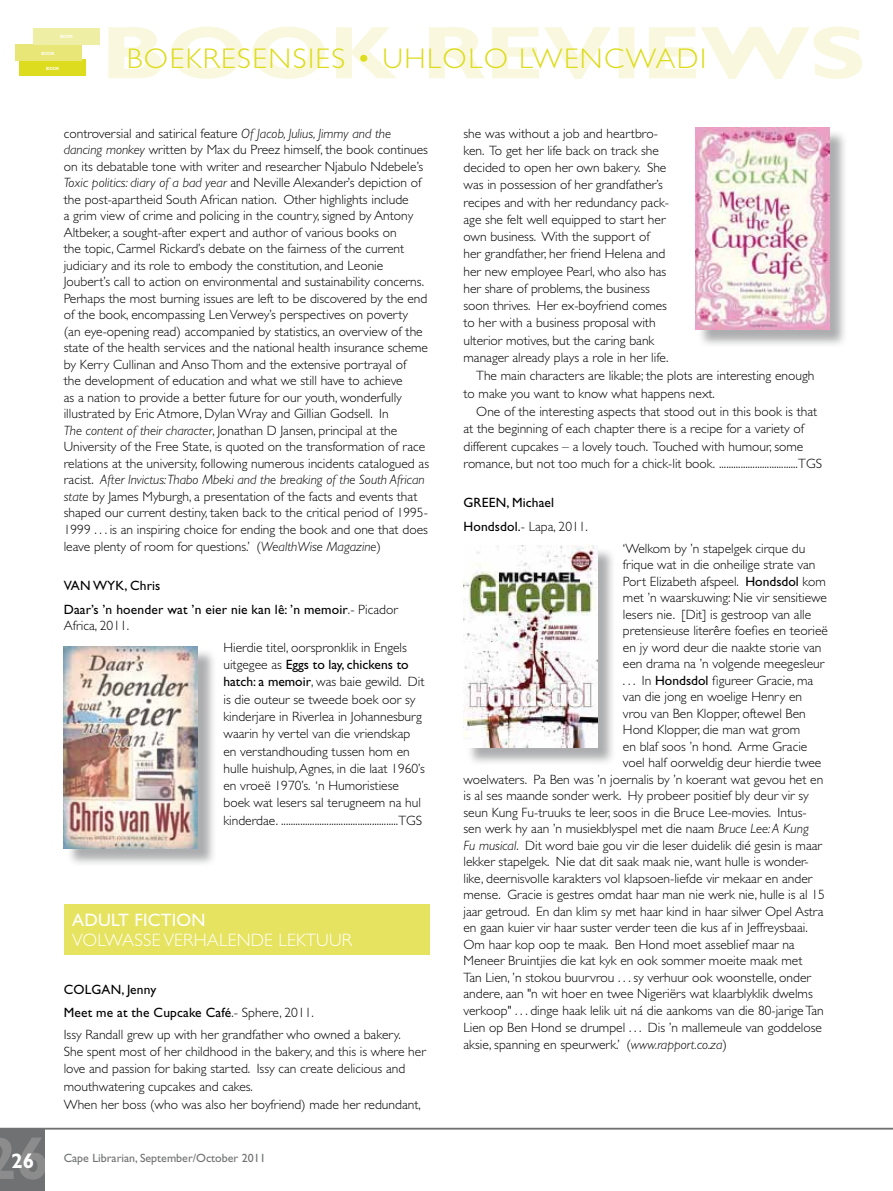
<style>
.page{position:relative;width:893px;height:1191px;background:#fff}
.page>*{position:absolute;margin:0;border:0;box-sizing:border-box;transform-origin:0 0}
.t1{font:700 60px "Gill Sans";color:#fff}
.t2{font:300 28.5px "Gill Sans";letter-spacing:.05em;color:#dedc1e}
.t3{font:700 21px "Gill Sans";color:#fff}
.t4{font:300 18px "Gill Sans";letter-spacing:.01em;color:#fff}
.t5{font:18px "Gill Sans";letter-spacing:.01em;color:#fff}
.t6{font:300 13.5px/17.2px "Gill Sans";color:#000}
.t7{font:13.5px/23.7px "Gill Sans";letter-spacing:.01em;color:#000}
.t8{font:12px "Gill Sans";color:#707172}
.t9{font:700 4.35px "Arial";color:#fff}
.s1{font-style:italic}
.s2{font-weight:300}
.s3{font-weight:400}
</style>
<div class="page">
<svg style="left:108px;top:27px;width:754px;height:52px"></svg>
<div style="left:20px;top:59px;width:66px;height:17px;background:#dedc1e"></div>
<div style="left:15px;top:44px;width:66px;height:17px;background:#e9e678"></div>
<div style="left:34px;top:28px;width:66px;height:17px;background:#efeea5"></div>
<div style="left:0;top:1129px;width:45px;height:62px;background:#707172"></div>
<hr style="left:0;top:1127px;width:893px;height:2px;background:#707172">
<div style="left:64px;top:904px;width:365px;height:50px;background:#e6e360"></div>
<div style="left:66px;top:648px;width:151px;height:219px;background:#929395;opacity:.75"></div>
<img style="left:64px;top:646px;width:134px;height:202px">
<div style="left:697px;top:130px;width:151px;height:218px;background:#929395;opacity:.75"></div>
<img style="left:695px;top:127px;width:134px;height:203px">
<div style="left:466px;top:547px;width:150px;height:219px;background:#929395;opacity:.75"></div>
<img style="left:463px;top:545px;width:134px;height:202px">
<p class="t9" style="left:60px;top:33px;width:15px">BOOK</p>
<p class="t9" style="left:42px;top:50px;width:15px">BOOK</p>
<p class="t9" style="left:46px;top:66px;width:15px">BOOK</p>
<h2 class="t2" style="left:127px;top:42px;width:581px">BOEKRESENSIES • UHLOLO LWENCWADI</h2>
<p class="t6" style="left:64px;top:125px;width:367px;line-height:16.5px">controversial and satirical feature <span class="s1">Of Jacob, Julius, Jimmy and the dancing monkey</span> written by Max du Preez himself, the book continues on its debatable tone with writer and researcher Njabulo Ndebele’s <span class="s1">Toxic politics: diary of a bad year</span> and Neville Alexander’s depiction of the post-apartheid South African nation. Other highlights include<br>a grim view of crime and policing in the country, signed by Antony Altbeker, a sought-after expert and author of various books on<br>the topic, Carmel Rickard’s debate on the fairness of the current judiciary and its role to embody the constitution, and Leonie Joubert’s call to action on environmental and sustainability concerns.<br>Perhaps the most burning issues are left to be discovered by the end of the book, encompassing Len Verwey’s perspectives on poverty<br>(an eye-opening read) accompanied by statistics, an overview of the state of the health services and the national health insurance scheme by Kerry Cullinan and Anso Thom and the extensive portrayal of<br>the development of education and what we still have to achieve<br>as a nation to provide a better future for our youth, wonderfully illustrated by Eric Atmore, Dylan Wray and Gillian Godsell. In<br><span class="s1">The content of their character</span>, Jonathan D Jansen, principal at the University of the Free State, is quoted on the transformation of race relations at the university, following numerous incidents catalogued as racist. <span class="s1">After Invictus: Thabo Mbeki and the breaking of the South African state</span> by James Myburgh, a presentation of the facts and events that shaped our current destiny, taken back to the critical period of 1995- 1999 . . . is an inspiring choice for ending the book and one that does leave plenty of room for questions.’ (<span class="s1">WealthWise Magazine</span>)</p>
<p class="t7" style="left:64px;top:574px;width:336px">Van Wyk, Chris<br>Daar’s ’n hoender wat ’n eier nie kan lê: ’n memoir<span class="s2">.- Picador</span></p>
<p class="t6" style="left:64px;top:617px;width:67px">Africa, 2011.</p>
<p class="t6" style="left:223px;top:639px;width:203px">Hierdie titel, oorspronklik in Engels uitgegee as <span class="s3">Eggs to lay, chickens to hatch: a memoir</span>, was baie gewild. Dit is die outeur se tweede boek oor sy kinderjare in Riverlea in Johannesburg waarin hy vertel van die vriendskap en verstandhouding tussen hom en hulle huishulp, Agnes, in die laat 1960’s en vroeë 1970’s. ‘n Humoristiese boek wat lesers sal terugneem na hul kinderdae. .................................................TGS</p>
<h1 class="t1" style="left:-17px;top:1123px;width:68px">26</h1>
<h3 class="t3" style="left:11px;top:1148px;width:25px">26</h3>
<h3 class="t5" style="left:72px;top:909px;width:14px">ADU</h3>
<h3 class="t5" style="left:111px;top:909px;width:96px">LT fiction</h3>
<h3 class="t4" style="left:72px;top:930px;width:23px">volwasse</h3>
<h3 class="t4" style="left:163px;top:930px;width:127px">VERHALENDE lektuur</h3>
<p class="t7" style="left:64px;top:977px;width:252px">Colgan, Jenny<br>Meet me at the Cupcake Café<span class="s2">.- Sphere, 2011.</span></p>
<p class="t6" style="left:64px;top:1026px;width:364px">Issy Randall grew up with her grandfather who owned a bakery.<br>She spent most of her childhood in the bakery, and this is where her love and passion for baking started. Issy can create delicious and mouthwatering cupcakes and cakes.</p>
<p class="t6" style="left:64px;top:1096px;width:359px">When her boss (who was also her boyfriend) made her redundant,</p>
<p class="t8" style="left:64px;top:1151px;width:203px">Cape Librarian, September/October 2011</p>
<p class="t6" style="left:463px;top:124px;width:207px">she was without a job and heartbro&shy;ken. To get her life back on track she decided to open her own bakery. She was in possession of her grandfather’s recipes and with her redundancy pack&shy;age she felt well equipped to start her own business. With the support of her grandfather, her friend Helena and her new employee Pearl, who also has her share of problems, the business soon thrives. Her ex-boyfriend comes to her with a business proposal with ulterior motives, but the caring bank manager already plays a role in her life.</p>
<p class="t6" style="left:463px;top:367px;width:352px;text-indent:13px">The main characters are likable; the plots are interesting enough to make you want to know what happens next.</p>
<p class="t6" style="left:463px;top:403px;width:360px;text-indent:13px">One of the interesting aspects that stood out in this book is that at the beginning of each chapter there is a recipe for a variety of different cupcakes – a lovely touch. Touched with humour, some romance, but not too much for a chick-lit book. .................................TGS</p>
<p class="t7" style="left:463px;top:491px;width:126px">GREEN, Michael<br>Hondsdol.<span class="s2">- Lapa, 2011.</span></p>
<p class="t6" style="left:623px;top:539px;width:184px">‘Welkom by ’n stapelgek cirque du</p>
<p class="t6" style="left:623px;top:556px;width:194px">frique wat in die onheilige strate van</p>
<p class="t6" style="left:623px;top:572px;width:205px">Port Elizabeth afspeel. <span class="s3">Hondsdol</span> kom</p>
<p class="t6" style="left:623px;top:589px;width:206px">met ’n waarskuwing: Nie vir sensitiewe</p>
<p class="t6" style="left:623px;top:605px;width:190px">lesers nie. [Dit] is gestroop van alle</p>
<p class="t6" style="left:623px;top:622px;width:207px">pretensieuse literêre foefies en teorieë</p>
<p class="t6" style="left:623px;top:638px;width:200px">en jy word deur die naakte storie van</p>
<p class="t6" style="left:623px;top:655px;width:203px">een drama na ’n volgende meegesleur</p>
<p class="t6" style="left:623px;top:671px;width:192px">. . . In <span class="s3">Hondsdol</span> figureer Gracie, ma</p>
<p class="t6" style="left:623px;top:688px;width:181px">van die jong en woelige Henry en</p>
<p class="t6" style="left:623px;top:704px;width:184px">vrou van Ben Klopper, oftewel Ben</p>
<p class="t6" style="left:623px;top:721px;width:179px">Hond Klopper, die man wat grom</p>
<p class="t6" style="left:623px;top:737px;width:186px">en blaf soos ’n hond. Arme Gracie</p>
<p class="t6" style="left:623px;top:754px;width:200px">voel half oorweldig deur hierdie twee</p>
<p class="t6" style="left:463px;top:770px;width:361px">woelwaters. Pa Ben was ’n joernalis by ’n koerant wat gevou het en</p>
<p class="t6" style="left:463px;top:787px;width:347px">is al ses maande sonder werk. Hy probeer positief bly deur vir sy</p>
<p class="t6" style="left:463px;top:803px;width:345px">seun Kung Fu-truuks te leer, soos in die Bruce Lee-movies. Intus-</p>
<p class="t6" style="left:463px;top:820px;width:347px">sen werk hy aan ’n musiekblyspel met die naam <span class="s1">Bruce Lee: A Kung</span></p>
<p class="t6" style="left:463px;top:836px;width:360px"><span class="s1">Fu musical</span>. Dit word baie gou vir die leser duidelik dié gesin is maar</p>
<p class="t6" style="left:463px;top:853px;width:347px">lekker stapelgek. Nie dat dit saak maak nie, want hulle is wonder-</p>
<p class="t6" style="left:463px;top:869px;width:350px">like, deernisvolle karakters vol klapsoen-liefde vir mekaar en ander</p>
<p class="t6" style="left:463px;top:886px;width:363px">mense. Gracie is gestres omdat haar man nie werk nie, hulle is al 15</p>
<p class="t6" style="left:463px;top:902px;width:362px">jaar getroud. En dan klim sy met haar kind in haar silwer Opel Astra</p>
<p class="t6" style="left:463px;top:919px;width:346px">en gaan kuier vir haar suster verder teen die kus af in Jeffreysbaai.</p>
<p class="t6" style="left:463px;top:935px;width:333px">Om haar kop oop te maak. Ben Hond moet asseblief maar na</p>
<p class="t6" style="left:463px;top:952px;width:340px">Meneer Bruintjies die kat kyk en ook sommer moeite maak met</p>
<p class="t6" style="left:463px;top:968px;width:349px">Tan Lien, ’n stokou buurvrou . . . sy verhuur ook woonstelle, onder</p>
<p class="t6" style="left:463px;top:985px;width:351px">andere, aan "n wit hoer en twee Nigeriërs wat klaarblyklik dwelms</p>
<p class="t6" style="left:463px;top:1001px;width:362px">verkoop" . . . dinge haak lelik uit ná die aankoms van die 80-jarige Tan</p>
<p class="t6" style="left:463px;top:1019px;width:360px">Lien op Ben Hond se drumpel . . . Dis ’n mallemeule van goddelose</p>
<p class="t6" style="left:463px;top:1036px;width:265px">aksie, spanning en speurwerk.’ (<span class="s1">www.rapport.co.za</span>)</p>
</div>
